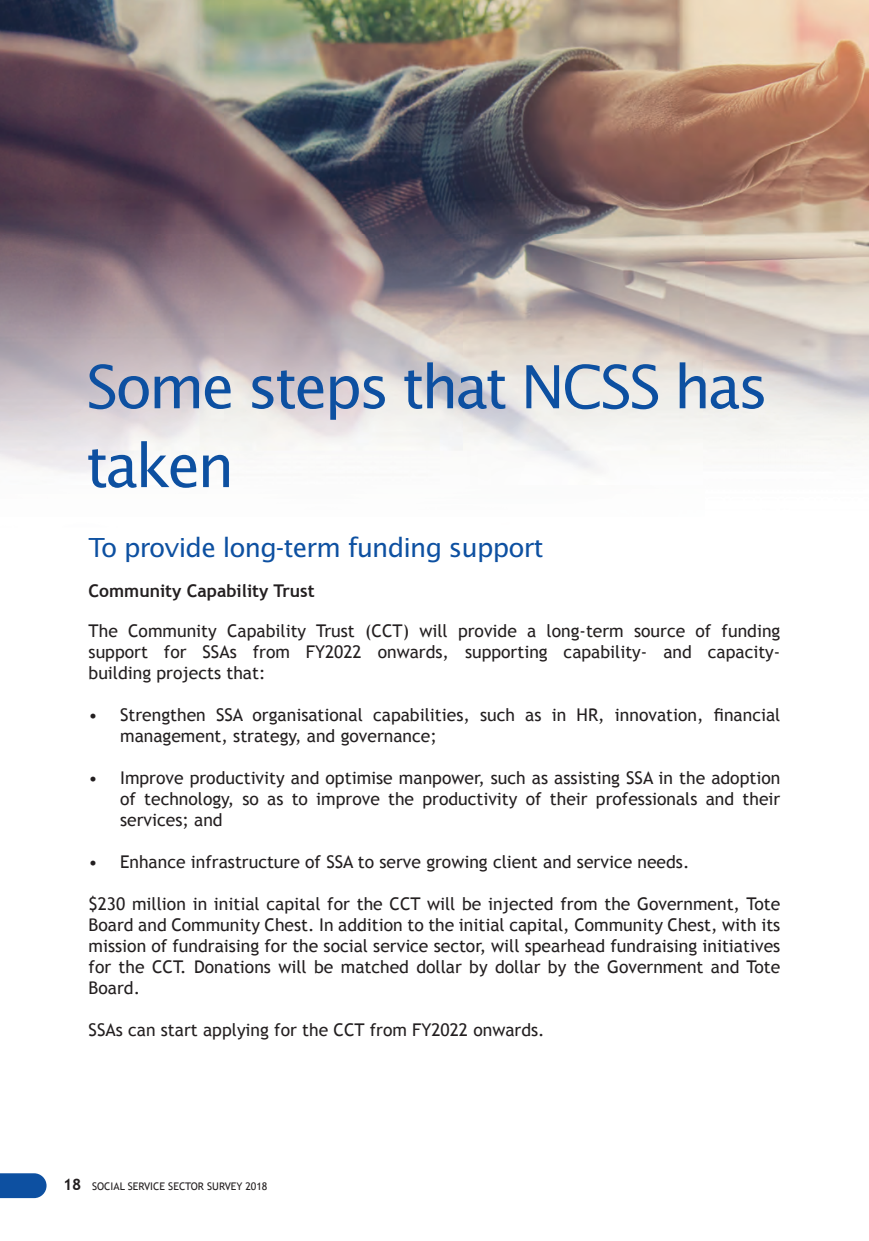
<style>
.page{position:relative;width:869px;height:1241px;background:#fff}
.page>*{position:absolute;margin:0;border:0;box-sizing:border-box;transform-origin:0 0}
.t1{font:59.5px/78.8px "Lucida Sans Std";letter-spacing:-.05em;color:#0d50a1}
.t2{font:26.25px "Lucida Sans Std";letter-spacing:-.03em;color:#0d50a1}
.t3{font:17.5px/21px "Trebuchet MS";color:#231f20;text-align:justify}
.t4{font:700 17.5px "Trebuchet MS";color:#231f20}
.t5{font:10.5px "Trebuchet MS";color:#231f20}
.s1{font-weight:700;font-size:15.75px}
</style>
<div class="page">
<img style="left:0;top:0;width:868px;height:473px">
<svg style="left:0;top:1173px;width:47px;height:24px"></svg>
<h1 class="t1" style="left:86px;top:348px;width:683px">Some steps that NCSS has taken</h1>
<h2 class="t2" style="left:89px;top:532px;width:456px">To provide long-term funding support</h2>
<p class="t4" style="left:89px;top:579px;width:227px">Community Capability Trust</p>
<p class="t3" style="left:89px;top:620px;width:693px">The Community Capability Trust (CCT) will provide a long-term source of funding support for SSAs from FY2022 onwards, supporting capability- and capacity&shy;building projects that:</p>
<p class="t3" style="left:120px;top:704px;width:661px;text-indent:-31px">• Strengthen SSA organisational capabilities, such as in HR, innovation, financial management, strategy, and governance;</p>
<p class="t3" style="left:120px;top:767px;width:661px;text-indent:-32px">• Improve productivity and optimise manpower, such as assisting SSA in the adoption of technology, so as to improve the productivity of their professionals and their services; and</p>
<p class="t3" style="left:89px;top:851px;width:602px">• Enhance infrastructure of SSA to serve growing client and service needs.</p>
<p class="t3" style="left:89px;top:893px;width:693px">$230 million in initial capital for the CCT will be injected from the Government, Tote Board and Community Chest. In addition to the initial capital, Community Chest, with its mission of fundraising for the social service sector, will spearhead fundraising initiatives for the CCT. Donations will be matched dollar by dollar by the Government and Tote Board.</p>
<p class="t3" style="left:89px;top:1019px;width:457px">SSAs can start applying for the CCT from FY2022 onwards.</p>
<p class="t5" style="left:63px;top:1179px;width:206px"><span class="s1">18</span> SOCIAL SERVICE SECTOR SURVEY 2018</p>
</div>
